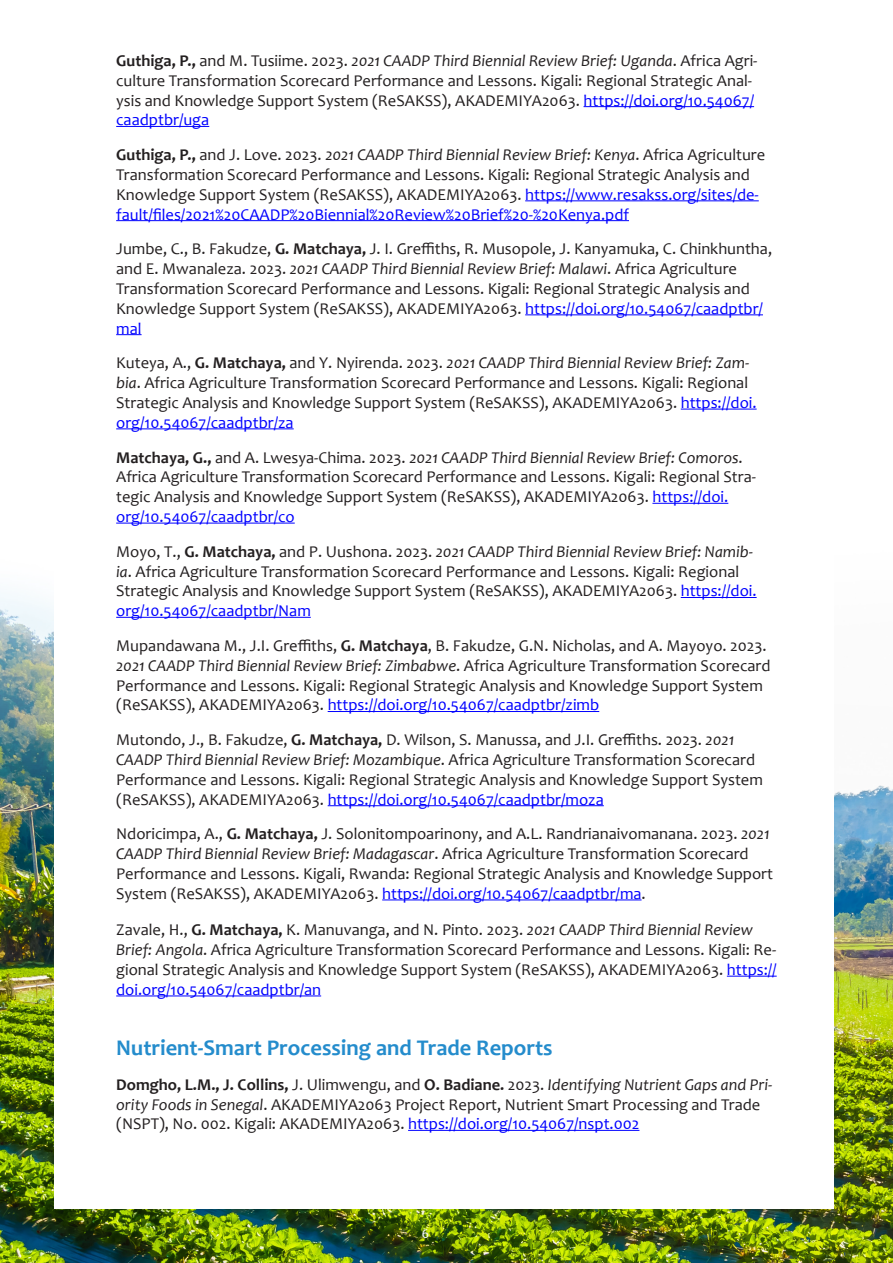
<style>
.page{position:relative;width:893px;height:1263px;background:#fff}
.page>*{position:absolute;margin:0;border:0;box-sizing:border-box;transform-origin:0 0}
.x_elementtoproof{font:700 22.5px "Candara";color:#248ccc}
.x_elementtoproof-2{font:16.5px/19.8px "Candara";color:#231f20}
.t1{font:13.5px "Candara";color:#fff}
.s1{font-weight:700}
.s2{font-style:italic}
.s3{color:#00f}
</style>
<div class="page">
<img style="left:0;top:592px;width:893px;height:671px">
<div style="left:54px;top:157px;width:779px;height:1052px;background:#fff"></div>
<hr style="left:584px;top:106px;width:170px;height:1px;background:#00f">
<hr style="left:116px;top:126px;width:93px;height:1px;background:#00f">
<hr style="left:525px;top:201px;width:234px;height:1px;background:#00f">
<hr style="left:116px;top:220px;width:513px;height:1px;background:#00f">
<hr style="left:525px;top:315px;width:238px;height:1px;background:#00f">
<svg style="left:116px;top:334px;width:26px;height:1px"></svg>
<hr style="left:681px;top:409px;width:76px;height:1px;background:#00f">
<hr style="left:116px;top:429px;width:178px;height:1px;background:#00f">
<hr style="left:652px;top:503px;width:76px;height:1px;background:#00f">
<hr style="left:116px;top:523px;width:179px;height:1px;background:#00f">
<hr style="left:681px;top:597px;width:76px;height:1px;background:#00f">
<hr style="left:116px;top:617px;width:195px;height:1px;background:#00f">
<hr style="left:328px;top:711px;width:271px;height:1px;background:#00f">
<hr style="left:328px;top:805px;width:276px;height:1px;background:#00f">
<hr style="left:382px;top:900px;width:260px;height:1px;background:#00f">
<hr style="left:727px;top:976px;width:50px;height:1px;background:#00f">
<hr style="left:116px;top:996px;width:205px;height:1px;background:#00f">
<hr style="left:408px;top:1130px;width:231px;height:1px;background:#00f">
<p class="x_elementtoproof-2" style="left:116px;top:51px;width:643px"><span class="s1">Guthiga, P.,</span> and M. Tusiime. 2023. <span class="s2">2021 CAADP Third Biennial Review Brief: Uganda</span>. Africa Agri&shy;culture Transformation Scorecard Performance and Lessons. Kigali: Regional Strategic Anal&shy;ysis and Knowledge Support System (ReSAKSS), AKADEMIYA2063. <span class="s3">https://doi.org/10.54067/ caadptbr/uga</span></p>
<p class="x_elementtoproof-2" style="left:116px;top:145px;width:650px"><span class="s1">Guthiga, P.,</span> and J. Love. 2023. <span class="s2">2021 CAADP Third Biennial Review Brief: Kenya</span>. Africa Agriculture Transformation Scorecard Performance and Lessons. Kigali: Regional Strategic Analysis and Knowledge Support System (ReSAKSS), AKADEMIYA2063. <span class="s3">https://www.resakss.org/sites/de&shy;fault/files/2021%20CAADP%20Biennial%20Review%20Brief%20-%20Kenya.pdf</span></p>
<p class="x_elementtoproof-2" style="left:116px;top:239px;width:657px">Jumbe, C., B. Fakudze, <span class="s1">G. Matchaya,</span> J. I. Greffiths, R. Musopole, J. Kanyamuka, C. Chinkhuntha, and E. Mwanaleza. 2023. <span class="s2">2021 CAADP Third Biennial Review Brief: Malawi</span>. Africa Agriculture Transformation Scorecard Performance and Lessons. Kigali: Regional Strategic Analysis and Knowledge Support System (ReSAKSS), AKADEMIYA2063. <span class="s3">https://doi.org/10.54067/caadptbr/ mal</span></p>
<p class="x_elementtoproof-2" style="left:116px;top:353px;width:642px">Kuteya, A., <span class="s1">G. Matchaya,</span> and Y. Nyirenda. 2023. <span class="s2">2021 CAADP Third Biennial Review Brief: Zam&shy;bia</span>. Africa Agriculture Transformation Scorecard Performance and Lessons. Kigali: Regional Strategic Analysis and Knowledge Support System (ReSAKSS), AKADEMIYA2063. <span class="s3">https://doi. org/10.54067/caadptbr/za</span></p>
<p class="x_elementtoproof-2" style="left:116px;top:447px;width:641px"><span class="s1">Matchaya, G.,</span> and A. Lwesya-Chima. 2023. <span class="s2">2021 CAADP Third Biennial Review Brief: Comoros</span>.<br>Africa Agriculture Transformation Scorecard Performance and Lessons. Kigali: Regional Stra&shy;tegic Analysis and Knowledge Support System (ReSAKSS), AKADEMIYA2063. <span class="s3">https://doi. org/10.54067/caadptbr/co</span></p>
<p class="x_elementtoproof-2" style="left:116px;top:541px;width:642px">Moyo, T., <span class="s1">G. Matchaya,</span> and P. Uushona. 2023. <span class="s2">2021 CAADP Third Biennial Review Brief: Namib&shy;ia</span>. Africa Agriculture Transformation Scorecard Performance and Lessons. Kigali: Regional Strategic Analysis and Knowledge Support System (ReSAKSS), AKADEMIYA2063. <span class="s3">https://doi. org/10.54067/caadptbr/Nam</span></p>
<p class="x_elementtoproof-2" style="left:116px;top:636px;width:656px">Mupandawana M., J.I. Greffiths, <span class="s1">G. Matchaya</span>, B. Fakudze, G.N. Nicholas, and A. Mayoyo. 2023.<br><span class="s2">2021 CAADP Third Biennial Review Brief: Zimbabwe</span>. Africa Agriculture Transformation Scorecard Performance and Lessons. Kigali: Regional Strategic Analysis and Knowledge Support System (ReSAKSS), AKADEMIYA2063. <span class="s3">https://doi.org/10.54067/caadptbr/zimb</span></p>
<p class="x_elementtoproof-2" style="left:116px;top:730px;width:648px">Mutondo, J., B. Fakudze, <span class="s1">G. Matchaya,</span> D. Wilson, S. Manussa, and J.I. Greffiths. 2023. <span class="s2">2021<br>CAADP Third Biennial Review Brief: Mozambique</span>. Africa Agriculture Transformation Scorecard Performance and Lessons. Kigali: Regional Strategic Analysis and Knowledge Support System (ReSAKSS), AKADEMIYA2063. <span class="s3">https://doi.org/10.54067/caadptbr/moza</span></p>
<p class="x_elementtoproof-2" style="left:116px;top:824px;width:658px">Ndoricimpa, A., <span class="s1">G. Matchaya,</span> J. Solonitompoarinony, and A.L. Randrianaivomanana. 2023. <span class="s2">2021<br>CAADP Third Biennial Review Brief: Madagascar</span>. Africa Agriculture Transformation Scorecard Performance and Lessons. Kigali, Rwanda: Regional Strategic Analysis and Knowledge Support System (ReSAKSS), AKADEMIYA2063. <span class="s3">https://doi.org/10.54067/caadptbr/ma</span>.</p>
<p class="x_elementtoproof-2" style="left:116px;top:920px;width:662px">Zavale, H., <span class="s1">G. Matchaya,</span> K. Manuvanga, and N. Pinto. 2023. <span class="s2">2021 CAADP Third Biennial Review Brief: Angola</span>. Africa Agriculture Transformation Scorecard Performance and Lessons. Kigali: Re&shy;gional Strategic Analysis and Knowledge Support System (ReSAKSS), AKADEMIYA2063. <span class="s3">https:// doi.org/10.54067/caadptbr/an</span></p>
<p class="x_elementtoproof" style="left:116px;top:1033px;width:438px">Nutrient-Smart Processing and Trade Reports</p>
<p class="x_elementtoproof-2" style="left:116px;top:1074px;width:657px"><span class="s1">Domgho, L.M., J. Collins,</span> J. Ulimwengu, and <span class="s1">O. Badiane.</span> 2023. <span class="s2">Identifying Nutrient Gaps and Pri&shy;ority Foods in Senegal</span>. AKADEMIYA2063 Project Report, Nutrient Smart Processing and Trade (NSPT), No. 002. Kigali: AKADEMIYA2063. <span class="s3">https://doi.org/10.54067/nspt.002</span></p>
<p class="t1" style="left:422px;top:1225px;width:9px">6</p>
</div>
